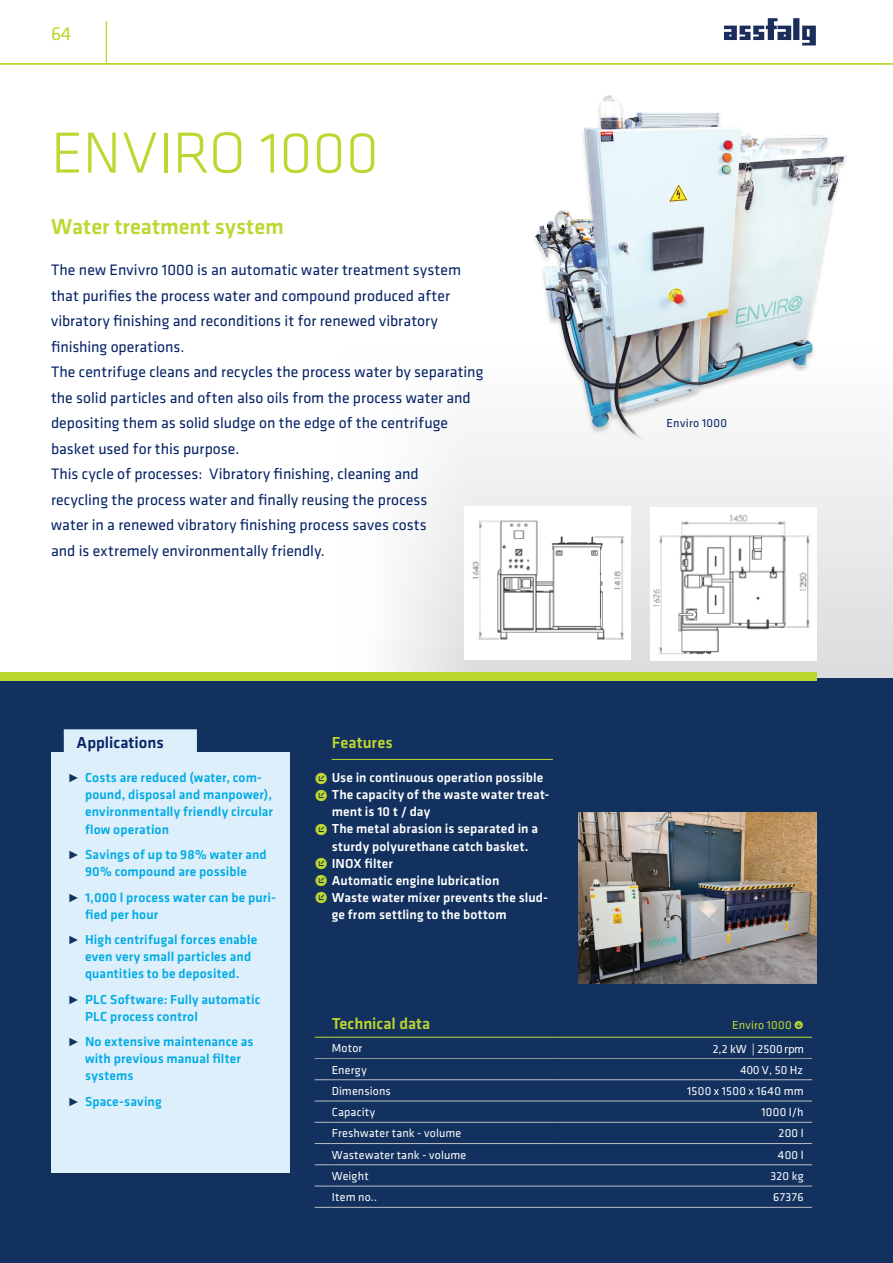
<style>
.page{position:relative;width:893px;height:1263px;background:#fff}
.page>*{position:absolute;margin:0;border:0;box-sizing:border-box;transform-origin:0 0}
.t1{font:300 60px "Klavika";letter-spacing:-.005em;color:#bed630}
.t2{font:500 22.5px "Klavika";letter-spacing:.005em;color:#bed630}
.t3{font:19.5px "Klavika";color:#bed630}
.t4{font:500 16.5px "Klavika";color:#bed630}
.t5{font:500 16.5px "Klavika";color:#052265}
.t6{font:15.75px/25.5px "Klavika";color:#052265}
.t7{font:500 13.5px/17px "Klavika";letter-spacing:.01em;color:#00abe5}
.t8{font:500 13.5px "Klavika";letter-spacing:.01em;color:#fff}
.t9{font:12px "Klavika";letter-spacing:.015em;color:#fff}
.t10{font:12px "Klavika";letter-spacing:.02em;color:#bed630}
.t11{font:12px "Klavika";letter-spacing:.03em;color:#052265}
.s1{font-size:16.5px;color:#12315f}
.s2{font-weight:400;font-size:16.5px;color:#bed630}
.s3{font-family:"Arial";font-size:11.25px}
</style>
<div class="page">
<hr style="left:892px;top:349px;width:1px;height:331px;background:#dcdddf">
<div style="left:0;top:678px;width:893px;height:585px;background:#12315f"></div>
<svg style="left:395px;top:349px;width:498px;height:328px"></svg>
<hr style="left:0;top:63px;width:893px;height:2px;background:#bed630">
<img style="left:724px;top:18px;width:92px;height:28px">
<hr style="left:106px;top:21px;width:1px;height:43px;background:#bed630">
<div style="left:532px;top:95px;width:318px;height:351px;background:#f4f5f5"></div>
<img style="left:536px;top:96px;width:310px;height:342px">
<img style="left:465px;top:506px;width:165px;height:153px">
<img style="left:651px;top:507px;width:165px;height:153px">
<img style="left:578px;top:812px;width:238px;height:171px">
<div style="left:0;top:672px;width:816px;height:8px;background:#bed630"></div>
<div style="left:51px;top:753px;width:238px;height:420px;background:#dceffa"></div>
<hr style="left:332px;top:759px;width:221px;height:1px;background:#bed630">
<svg style="left:315px;top:1058px;width:17px;height:1px"></svg>
<hr style="left:332px;top:1058px;width:225px;height:1px;background:#939598">
<hr style="left:557px;top:1058px;width:255px;height:1px;background:#939598">
<svg style="left:315px;top:1079px;width:17px;height:1px"></svg>
<svg style="left:315px;top:1101px;width:17px;height:1px"></svg>
<svg style="left:315px;top:1122px;width:17px;height:1px"></svg>
<svg style="left:315px;top:1143px;width:17px;height:1px"></svg>
<svg style="left:315px;top:1164px;width:17px;height:1px"></svg>
<svg style="left:315px;top:1186px;width:17px;height:1px"></svg>
<svg style="left:315px;top:1207px;width:17px;height:1px"></svg>
<hr style="left:332px;top:1079px;width:225px;height:1px;background:#bcbdc0">
<hr style="left:332px;top:1101px;width:225px;height:1px;background:#bcbdc0">
<hr style="left:332px;top:1122px;width:225px;height:1px;background:#bcbdc0">
<hr style="left:332px;top:1143px;width:225px;height:1px;background:#bcbdc0">
<hr style="left:332px;top:1164px;width:225px;height:1px;background:#bcbdc0">
<hr style="left:332px;top:1186px;width:225px;height:1px;background:#bcbdc0">
<hr style="left:332px;top:1207px;width:225px;height:1px;background:#bcbdc0">
<hr style="left:557px;top:1079px;width:255px;height:1px;background:#bcbdc0">
<hr style="left:557px;top:1101px;width:255px;height:1px;background:#bcbdc0">
<hr style="left:557px;top:1122px;width:255px;height:1px;background:#bcbdc0">
<hr style="left:557px;top:1143px;width:255px;height:1px;background:#bcbdc0">
<hr style="left:557px;top:1164px;width:255px;height:1px;background:#bcbdc0">
<hr style="left:557px;top:1186px;width:255px;height:1px;background:#bcbdc0">
<hr style="left:557px;top:1207px;width:255px;height:1px;background:#bcbdc0">
<svg style="left:315px;top:1037px;width:17px;height:1px"></svg>
<hr style="left:332px;top:1037px;width:225px;height:1px;background:#bed630">
<hr style="left:557px;top:1037px;width:255px;height:1px;background:#bed630">
<div style="left:64px;top:729px;width:133px;height:24px;background:#dceffa"></div>
<p class="t3" style="left:51px;top:23px;width:22px">64</p>
<h1 class="t1" style="left:51px;top:120px;width:330px">ENVIRO 1000</h1>
<h2 class="t2" style="left:51px;top:214px;width:234px">Water treatment system</h2>
<p class="t6" style="left:51px;top:258px;width:434px">The new Envivro 1000 is an automatic water treatment system that purifies the process water and compound produced after vibratory finishing and reconditions it for renewed vibratory finishing operations.<br>The centrifuge cleans and recycles the process water by separating the solid particles and often also oils from the process water and depositing them as solid sludge on the edge of the centrifuge basket used for this purpose.<br>This cycle of processes: Vibratory finishing, cleaning and<br>recycling the process water and finally reusing the process<br>water in a renewed vibratory finishing process saves costs<br>and is extremely environmentally friendly.</p>
<p class="t11" style="left:666px;top:417px;width:62px">Enviro 1000</p>
<p class="t5" style="left:77px;top:734px;width:89px">Applications</p>
<p class="t7" style="left:85px;top:770px;width:190px;text-indent:-17px"><span class="s1">˭</span> Costs are reduced (water, com&shy;pound, disposal and manpower), environmentally friendly circular flow operation</p>
<p class="t7" style="left:68px;top:846px;width:200px;text-align:center"><span class="s1">˭</span> Savings of up to 98% water and<br>90% compound are possible</p>
<p class="t7" style="left:85px;top:889px;width:193px;text-indent:-17px"><span class="s1">˭</span> 1,000 l process water can be puri&shy;fied per hour</p>
<p class="t7" style="left:85px;top:931px;width:174px;text-indent:-17px"><span class="s1">˭</span> High centrifugal forces enable even very small particles and quantities to be deposited.</p>
<p class="t7" style="left:85px;top:991px;width:177px;text-indent:-17px"><span class="s1">˭</span> PLC Software: Fully automatic<br>PLC process control</p>
<p class="t7" style="left:85px;top:1033px;width:170px;text-indent:-17px"><span class="s1">˭</span> No extensive maintenance as with previous manual filter systems</p>
<p class="t7" style="left:68px;top:1093px;width:95px"><span class="s1">˭</span> Space-saving</p>
<p class="t4" style="left:332px;top:734px;width:63px">Features</p>
<p class="t8" style="left:315px;top:771px;width:230px"><span class="s2">ˠ</span> Use in continuous operation possible</p>
<p class="t8" style="left:315px;top:788px;width:236px"><span class="s2">ˠ</span> The capacity of the waste water treat-</p>
<p class="t8" style="left:332px;top:805px;width:100px">ment is 10 t / day</p>
<p class="t8" style="left:315px;top:822px;width:225px"><span class="s2">ˠ</span> The metal abrasion is separated in a</p>
<p class="t8" style="left:332px;top:839px;width:198px">sturdy polyurethane catch basket.</p>
<p class="t8" style="left:315px;top:856px;width:80px"><span class="s2">ˠ</span> INOX filter</p>
<p class="t8" style="left:315px;top:873px;width:186px"><span class="s2">ˠ</span> Automatic engine lubrication</p>
<p class="t8" style="left:315px;top:890px;width:235px"><span class="s2">ˠ</span> Waste water mixer prevents the slud-</p>
<p class="t8" style="left:332px;top:907px;width:176px">ge from settling to the bottom</p>
<p class="t4" style="left:332px;top:1014px;width:100px">Technical data</p>
<p class="t10" style="left:732px;top:1018px;width:73px">Enviro 1000 •</p>
<p class="t9" style="left:332px;top:1042px;width:32px">Motor</p>
<p class="t9" style="left:713px;top:1042px;width:93px">2,2 kW | 2500 <span class="s3">rpm</span></p>
<p class="t9" style="left:332px;top:1063px;width:37px">Energy</p>
<p class="t9" style="left:741px;top:1063px;width:64px"><span class="s3">400</span> V, 50 Hz</p>
<p class="t9" style="left:332px;top:1084px;width:61px">Dimensions</p>
<p class="t9" style="left:687px;top:1084px;width:118px">1500 x 1500 x 1640 mm</p>
<p class="t9" style="left:332px;top:1106px;width:45px">Capacity</p>
<p class="t9" style="left:761px;top:1106px;width:44px">1000 l/h</p>
<p class="t9" style="left:332px;top:1127px;width:131px">Freshwater tank - volume</p>
<p class="t9" style="left:779px;top:1127px;width:27px">200 l</p>
<p class="t9" style="left:332px;top:1148px;width:136px">Wastewater tank - volume</p>
<p class="t9" style="left:778px;top:1148px;width:27px">400 l</p>
<p class="t9" style="left:332px;top:1169px;width:39px">Weight</p>
<p class="t9" style="left:770px;top:1169px;width:35px">320 kg</p>
<p class="t9" style="left:332px;top:1191px;width:47px">Item no..</p>
<p class="t9" style="left:773px;top:1191px;width:32px">67376</p>
</div>
